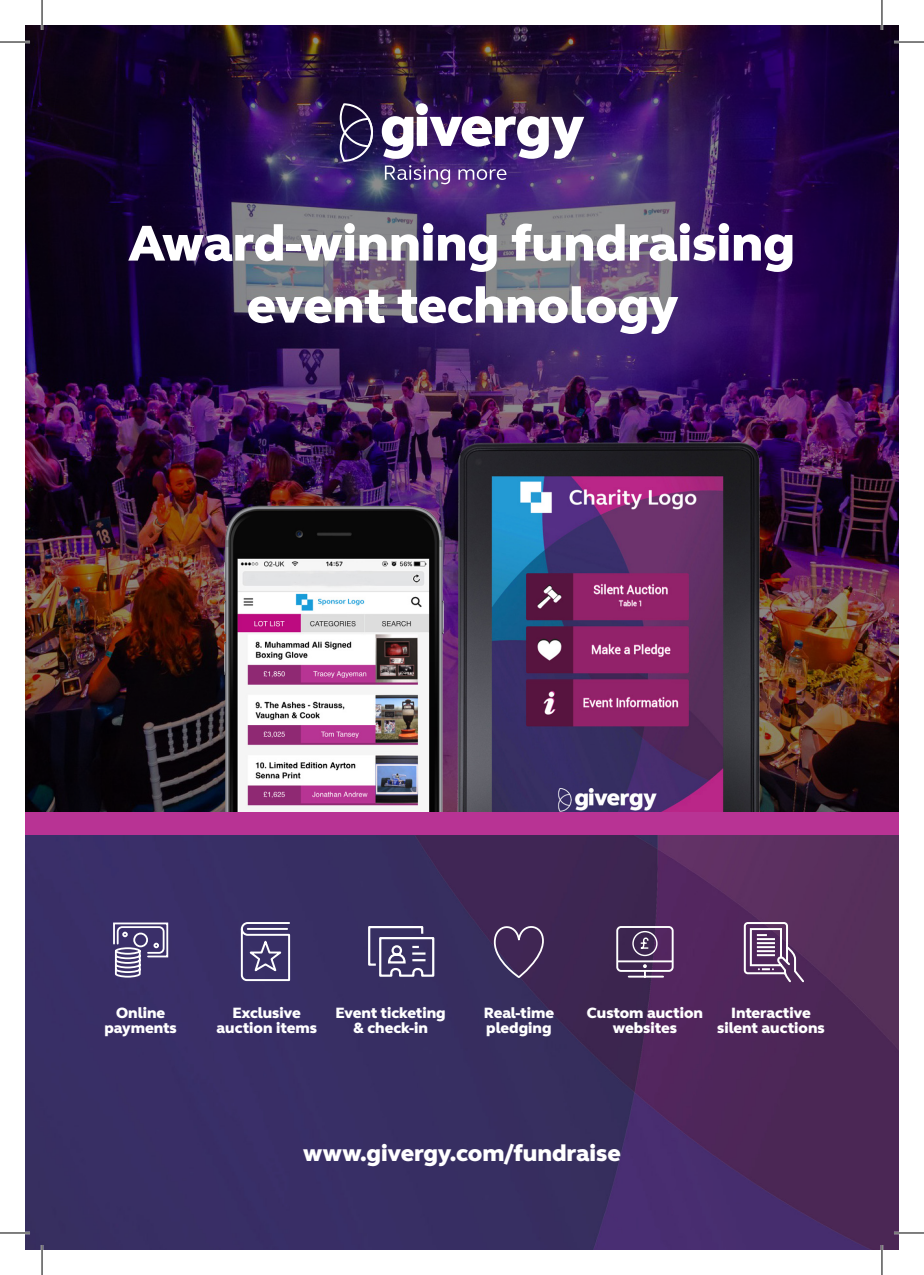
<style>
.page{position:relative;width:924px;height:1275px;background:#fff}
.page>*{position:absolute;margin:0;border:0;box-sizing:border-box;transform-origin:0 0}
.t1{font:800 51.6px/62px "FS Elliot Pro";color:#fff;text-align:center}
.t2{font:800 23.6px "FS Elliot Pro";color:#fff}
.t3{font:800 15.4px/15.4px "FS Elliot Pro";color:#fff;text-align:center}
</style>
<div class="page">
<img style="left:25px;top:834px;width:873px;height:416px">
<img style="left:25px;top:25px;width:873px;height:786px">
<img style="left:213px;top:495px;width:237px;height:316px">
<img style="left:450px;top:440px;width:315px;height:371px">
<div style="left:25px;top:811px;width:873px;height:23px;background:#b83394"></div>
<img style="left:381px;top:103px;width:203px;height:56px">
<svg style="left:384px;top:165px;width:66px;height:19px"></svg>
<svg style="left:458px;top:169px;width:48px;height:11px"></svg>
<svg style="left:339px;top:103px;width:34px;height:59px;background:#473f67"></svg>
<svg style="left:240px;top:921px;width:51px;height:61px"></svg>
<svg style="left:742px;top:921px;width:63px;height:63px"></svg>
<svg style="left:367px;top:925px;width:68px;height:53px"></svg>
<svg style="left:112px;top:921px;width:57px;height:57px"></svg>
<svg style="left:492px;top:922px;width:52px;height:57px;background:#513d67"></svg>
<hr style="left:628px;top:975px;width:34px;height:2px;background:#fff">
<hr style="left:617px;top:960px;width:55px;height:2px;background:#fff">
<div style="left:616px;top:926px;width:57px;height:46px;border:2px solid #fff;border-radius:4px"></div>
<svg style="left:642px;top:964px;width:4px;height:12px"></svg>
<div style="left:632px;top:931px;width:25px;height:25px;border:1px solid #fff;border-radius:50%"></div>
<svg style="left:639px;top:936px;width:10px;height:13px"></svg>
<hr style="left:0;top:41px;width:30px;height:2px;background:#fff">
<hr style="left:893px;top:41px;width:30px;height:2px;background:#fff">
<hr style="left:0;top:1231px;width:30px;height:3px;background:#fff">
<hr style="left:893px;top:1231px;width:30px;height:3px;background:#fff">
<hr style="left:41px;top:0;width:2px;height:30px;background:#fff">
<hr style="left:41px;top:1245px;width:2px;height:30px;background:#fff">
<hr style="left:880px;top:0;width:2px;height:30px;background:#fff">
<hr style="left:880px;top:1245px;width:2px;height:30px;background:#fff">
<hr style="left:0;top:42px;width:30px;height:1px;background:#000">
<hr style="left:893px;top:42px;width:30px;height:1px;background:#000">
<hr style="left:0;top:1232px;width:30px;height:1px;background:#000">
<hr style="left:893px;top:1232px;width:30px;height:1px;background:#000">
<hr style="left:42px;top:0;width:1px;height:30px;background:#000">
<hr style="left:42px;top:1245px;width:1px;height:30px;background:#000">
<hr style="left:881px;top:0;width:1px;height:30px;background:#000">
<hr style="left:881px;top:1245px;width:1px;height:30px;background:#000">
<h1 class="t1" style="left:129px;top:212px;width:667px">Award-winning fundraising event technology</h1>
<p class="t3" style="left:104px;top:1005px;width:74px">Online payments</p>
<p class="t3" style="left:216px;top:1005px;width:102px">Exclusive auction items</p>
<p class="t3" style="left:335px;top:1005px;width:112px">Event ticketing &amp; check-in</p>
<p class="t3" style="left:483px;top:1005px;width:72px;text-align:left">Real-time pledging</p>
<p class="t3" style="left:586px;top:1005px;width:118px">Custom auction websites</p>
<p class="t3" style="left:716px;top:1005px;width:109px">Interactive silent auctions</p>
<h2 class="t2" style="left:303px;top:1137px;width:319px">www.givergy.com/fundraise</h2>
</div>
